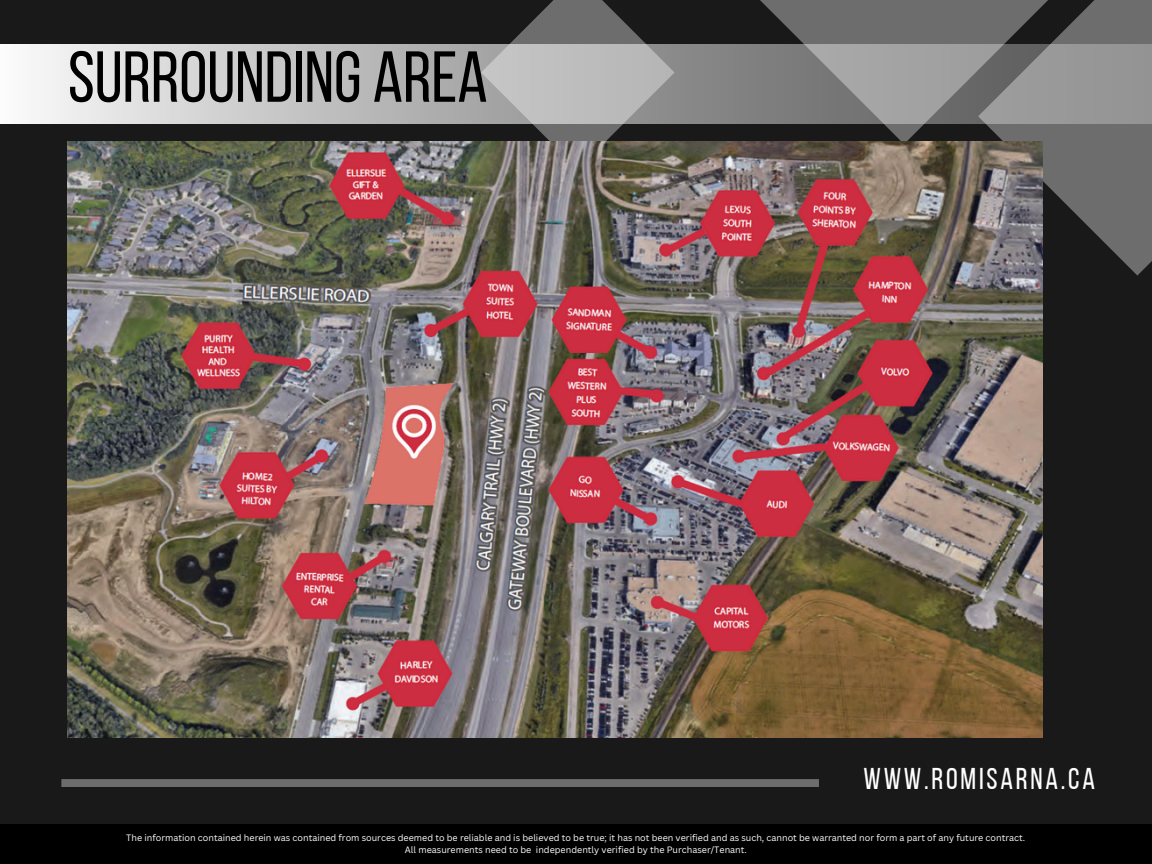
<style>
.page{position:relative;width:1152px;height:864px;background:#191919}
.page>*{position:absolute;margin:0;border:0;box-sizing:border-box;transform-origin:0 0}
.t1{font:72px "Bebas Neue";color:#000}
.t2{font:30px "Bebas Neue";letter-spacing:.09em;color:#fff}
.t3{font:9px "Canva Sans";color:#fff}
</style>
<div class="page">
<svg style="left:481px;top:0;width:194px;height:141px"></svg>
<svg style="left:736px;top:0;width:242px;height:141px;fill:#6d6d6d"></svg>
<div style="left:61px;top:779px;width:758px;height:8px;background:#6d6d6d"></div>
<svg style="left:978px;top:0;width:174px;height:276px;fill:#6d6d6d"></svg>
<img style="left:0;top:45px;width:1152px;height:79px">
<div style="left:0;top:825px;width:1152px;height:39px;background:#000"></div>
<img style="left:68px;top:141px;width:974px;height:597px">
<p class="t1" style="left:68px;top:48px;width:421px">SURROUNDING AREA</p>
<p class="t2" style="left:863px;top:766px;width:233px">WWW.ROMISARNA.CA</p>
<p class="t3" style="left:126px;top:831px;width:900px">The information contained herein was contained from sources deemed to be reliable and is believed to be true; it has not been verified and as such, cannot be warranted nor form a part of any future contract.</p>
<p class="t3" style="left:405px;top:843px;width:343px">All measurements need to be independently verified by the Purchaser/Tenant.</p>
</div>
